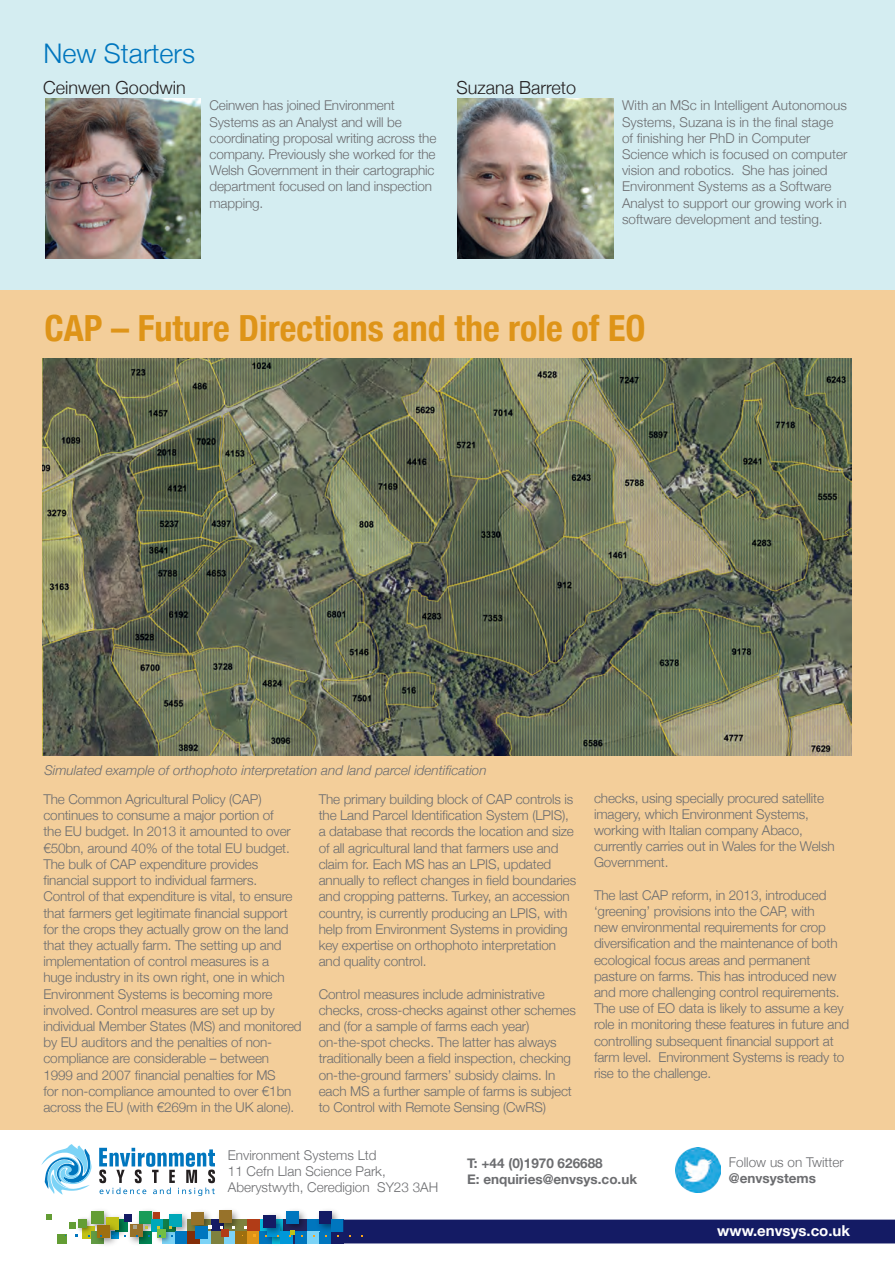
<style>
.page{position:relative;width:895px;height:1265px;background:#fff}
.page>*{position:absolute;margin:0;border:0;box-sizing:border-box;transform-origin:0 0}
.t1{font:700 condensed 36px "Helvetica Neue";color:#de9418}
.t2{font:300 27px "Helvetica Neue";color:#0076be}
.t3{font:300 18px "Helvetica Neue";color:#231f20}
.t4{font:700 15px "Helvetica Neue";color:#fff}
.t5{font:300 13.5px/16.2px "Helvetica Neue";letter-spacing:-.01em;color:#6c6d70}
.t6{font:italic 300 13.5px "Helvetica Neue";color:#6c6d70}
.t7{font:700 13.5px "Helvetica Neue";color:#6c6d70}
</style>
<div class="page">
<div style="left:0;top:0;width:895px;height:290px;background:#d4edf1"></div>
<div style="left:187px;top:1219px;width:60px;height:12px;background:#7e813e"></div>
<svg style="left:46px;top:1214px;width:6px;height:6px"></svg>
<svg style="left:70px;top:1222px;width:4px;height:6px"></svg>
<div style="left:91px;top:1211px;width:12px;height:12px;background:#639d34"></div>
<img style="left:103px;top:1211px;width:22px;height:26px">
<div style="left:106px;top:1217px;width:12px;height:12px;background:#c1c116"></div>
<img style="left:138px;top:1210px;width:22px;height:9px">
<div style="left:139px;top:1211px;width:12px;height:12px;background:#1a9c59"></div>
<div style="left:151px;top:1219px;width:12px;height:12px;background:#00a8b9"></div>
<div style="left:57px;top:1233px;width:10px;height:10px;background:#639d34"></div>
<svg style="left:82px;top:1226px;width:12px;height:12px"></svg>
<div style="left:91px;top:1231px;width:12px;height:12px;background:#619b43"></div>
<img style="left:92px;top:1220px;width:30px;height:25px">
<div style="left:98px;top:1225px;width:12px;height:12px;background:#9e6f0f"></div>
<svg style="left:174px;top:1234px;width:61px;height:9px"></svg>
<div style="left:163px;top:1219px;width:12px;height:12px;background:#117f49"></div>
<img style="left:174px;top:1213px;width:12px;height:25px">
<div style="left:169px;top:1214px;width:12px;height:12px;background:#00a8b9"></div>
<img style="left:186px;top:1211px;width:25px;height:25px">
<div style="left:192px;top:1212px;width:12px;height:12px;background:#97722a"></div>
<img style="left:125px;top:1218px;width:30px;height:26px">
<div style="left:131px;top:1224px;width:12px;height:12px;background:#97722a"></div>
<div style="left:211px;top:1219px;width:12px;height:12px;background:#141b64"></div>
<img style="left:218px;top:1210px;width:21px;height:24px">
<div style="left:219px;top:1211px;width:12px;height:12px;background:#97722a"></div>
<div style="left:247px;top:1219px;width:12px;height:12px;background:#b13c17"></div>
<div style="left:175px;top:1231px;width:12px;height:12px;background:#0076be"></div>
<div style="left:187px;top:1231px;width:12px;height:12px;background:#832d08"></div>
<div style="left:195px;top:1226px;width:12px;height:12px;background:#0076be"></div>
<div style="left:124px;top:1214px;width:7px;height:7px;background:#141b64"></div>
<div style="left:211px;top:1231px;width:12px;height:12px;background:#7e813e"></div>
<div style="left:221px;top:1229px;width:7px;height:7px;background:#b13c17"></div>
<div style="left:235px;top:1231px;width:12px;height:12px;background:#9e6f0f"></div>
<div style="left:247px;top:1231px;width:12px;height:12px;background:#de9418"></div>
<div style="left:153px;top:1212px;width:7px;height:6px;background:#b13c17"></div>
<div style="left:259px;top:1231px;width:12px;height:12px;background:#0076be"></div>
<svg style="left:292px;top:1235px;width:3px;height:8px"></svg>
<img style="left:262px;top:1239px;width:29px;height:5px">
<img style="left:259px;top:1214px;width:22px;height:25px">
<div style="left:264px;top:1215px;width:12px;height:12px;background:#141b64"></div>
<div style="left:307px;top:1219px;width:24px;height:12px;background:#0076be"></div>
<img style="left:318px;top:1210px;width:21px;height:20px">
<div style="left:319px;top:1211px;width:12px;height:12px;background:#141b64"></div>
<div style="left:331px;top:1219px;width:12px;height:12px;background:#0076be"></div>
<div style="left:280px;top:1231px;width:12px;height:12px;background:#0098d9"></div>
<div style="left:295px;top:1231px;width:12px;height:12px;background:#0076be"></div>
<div style="left:307px;top:1231px;width:12px;height:12px;background:#7cd3f6"></div>
<div style="left:319px;top:1231px;width:12px;height:12px;background:#0076be"></div>
<div style="left:331px;top:1231px;width:12px;height:12px;background:#141b64"></div>
<div style="left:343px;top:1219px;width:552px;height:24px;background:#141b64"></div>
<img style="left:74px;top:1216px;width:21px;height:19px">
<div style="left:78px;top:1219px;width:8px;height:8px;background:#639d34"></div>
<img style="left:153px;top:1225px;width:21px;height:19px">
<div style="left:157px;top:1229px;width:9px;height:8px;background:#72be43"></div>
<img style="left:281px;top:1210px;width:26px;height:25px">
<div style="left:287px;top:1211px;width:12px;height:12px;background:#0076be"></div>
<svg style="left:133px;top:1225px;width:3px;height:4px"></svg>
<svg style="left:208px;top:1225px;width:3px;height:4px"></svg>
<svg style="left:290px;top:1229px;width:4px;height:7px"></svg>
<svg style="left:41px;top:1144px;width:50px;height:50px"></svg>
<svg style="left:99px;top:1147px;width:116px;height:49px"></svg>
<img style="left:675px;top:1148px;width:45px;height:44px">
<div style="left:0;top:290px;width:895px;height:840px;background:#f3ce9a"></div>
<img style="left:42px;top:358px;width:809px;height:397px">
<img style="left:45px;top:98px;width:156px;height:160px">
<img style="left:457px;top:98px;width:156px;height:160px">
<p class="t2" style="left:43px;top:32px;width:153px">New Starters</p>
<p class="t3" style="left:43px;top:73px;width:144px">Ceinwen Goodwin</p>
<p class="t5" style="left:209px;top:96px;width:228px">Ceinwen has joined Environment Systems as an Analyst and will be coordinating proposal writing across the company. Previously she worked for the Welsh Government in their cartographic department focused on land inspection mapping.</p>
<p class="t3" style="left:456px;top:73px;width:121px">Suzana Barreto</p>
<p class="t5" style="left:622px;top:96px;width:227px">With an MSc in Intelligent Autonomous Systems, Suzana is in the final stage of finishing her PhD in Computer Science which is focused on computer vision and robotics. She has joined Environment Systems as a Software Analyst to support our growing work in software development and testing.</p>
<p class="t1" style="left:44px;top:298px;width:602px">CAP – Future Directions and the role of EO</p>
<p class="t6" style="left:44px;top:759px;width:444px">Simulated example of orthophoto interpretation and land parcel identification</p>
<p class="t5" style="left:43px;top:790px;width:249px">The Common Agricultural Policy (CAP) continues to consume a major portion of the EU budget. In 2013 it amounted to over €50bn, around 40% of the total EU budget.</p>
<p class="t5" style="left:43px;top:855px;width:260px">The bulk of CAP expenditure provides financial support to individual farmers.<br>Control of that expenditure is vital, to ensure that farmers get legitimate financial support for the crops they actually grow on the land that they actually farm. The setting up and implementation of control measures is a<br>huge industry in its own right, one in which Environment Systems is becoming more involved. Control measures are set up by individual Member States (MS) and monitored by EU auditors and the penalties of non&shy;compliance are considerable – between 1999 and 2007 financial penalties for MS<br>for non-compliance amounted to over €1bn across the EU (with €269m in the UK alone).</p>
<p class="t5" style="left:319px;top:790px;width:259px">The primary building block of CAP controls is the Land Parcel Identification System (LPIS), a database that records the location and size of all agricultural land that farmers use and claim for. Each MS has an LPIS, updated annually to reflect changes in field boundaries and cropping patterns. Turkey, an accession country, is currently producing an LPIS, with help from Environment Systems in providing key expertise on orthophoto interpretation and quality control.</p>
<p class="t5" style="left:319px;top:984px;width:259px">Control measures include administrative checks, cross-checks against other schemes and (for a sample of farms each year) on-the-spot checks. The latter has always traditionally been a field inspection, checking on-the-ground farmers’ subsidy claims. In each MS a further sample of farms is subject to Control with Remote Sensing (CwRS)</p>
<p class="t5" style="left:594px;top:788px;width:242px">checks, using specially procured satellite imagery, which Environment Systems, working with Italian company Abaco, currently carries out in Wales for the Welsh Government.</p>
<p class="t5" style="left:594px;top:886px;width:257px">The last CAP reform, in 2013, introduced ‘greening’ provisions into the CAP, with<br>new environmental requirements for crop diversification and the maintenance of both ecological focus areas and permanent pasture on farms. This has introduced new and more challenging control requirements.<br>The use of EO data is likely to assume a key role in monitoring these features in future and controlling subsequent financial support at farm level. Environment Systems is ready to rise to the challenge.</p>
<p class="t5" style="left:228px;top:1145px;width:150px">Environment Systems Ltd</p>
<p class="t5" style="left:228px;top:1162px;width:212px">11 Cefn Llan Science Park,<br>Aberystwyth, Ceredigion SY23 3AH</p>
<p class="t7" style="left:467px;top:1153px;width:137px">T: +44 (0)1970 626688</p>
<p class="t7" style="left:467px;top:1169px;width:171px">E: enquiries@envsys.co.uk</p>
<p class="t5" style="left:729px;top:1153px;width:116px">Follow us on Twitter</p>
<p class="t7" style="left:729px;top:1168px;width:89px">@envsystems</p>
<p class="t4" style="left:717px;top:1219px;width:134px">www.envsys.co.uk</p>
</div>
